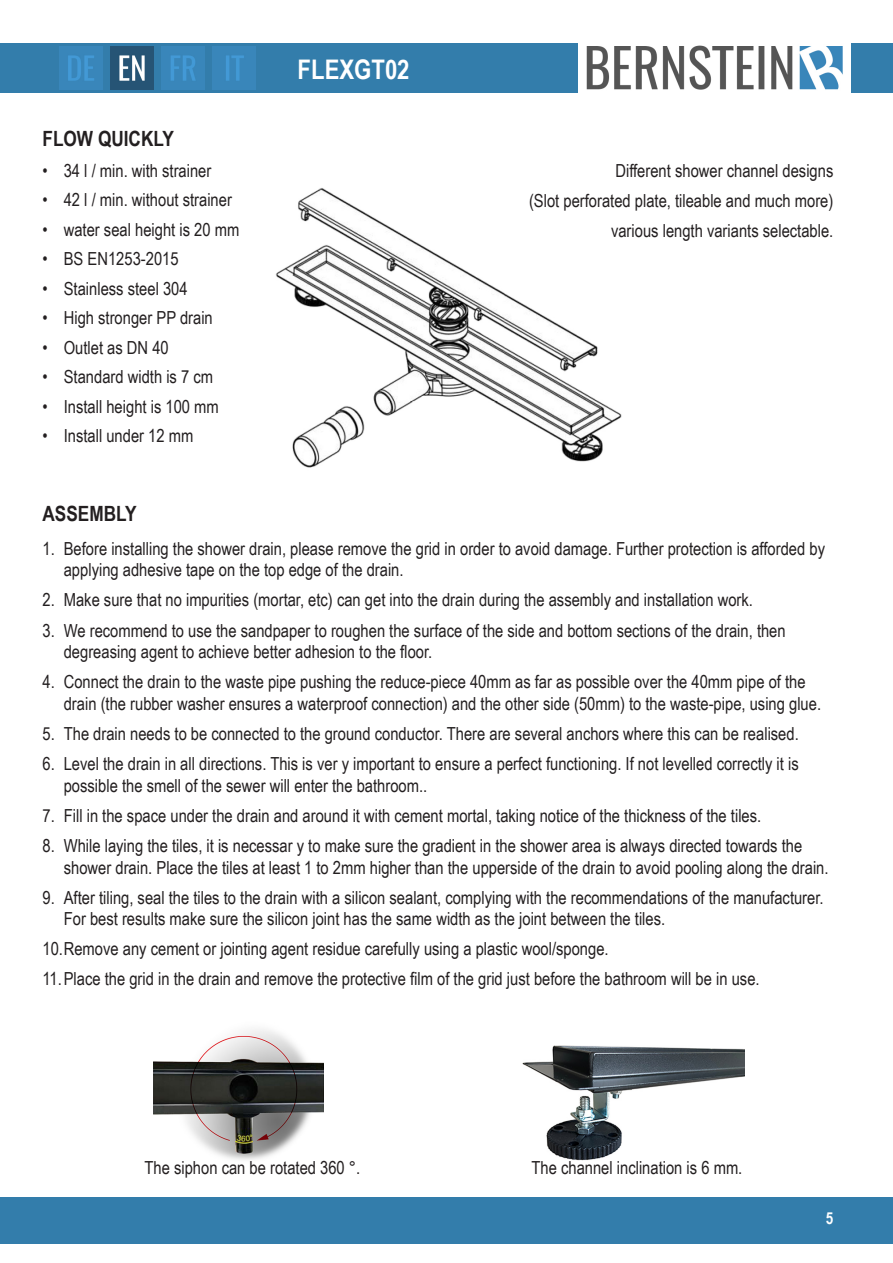
<style>
.page{position:relative;width:893px;height:1263px;background:#fff}
.page>*{position:absolute;margin:0;border:0;box-sizing:border-box;transform-origin:0 0}
.t1{font:700 27px "Arial Narrow";color:#fff}
.Überschrift{font:700 21px "Arial Narrow";color:#231f20}
.Fließtext{font:18px/21.6px "Arial Narrow";color:#231f20}
.t2{font:700 16.5px "Arial Narrow";color:#fff}
</style>
<div class="page">
<div style="left:0;top:43px;width:893px;height:50px;background:#337dab"></div>
<div style="left:0;top:1197px;width:893px;height:47px;background:#337dab"></div>
<img style="left:578px;top:43px;width:272px;height:50px">
<img style="left:60px;top:47px;width:42px;height:42px">
<img style="left:111px;top:47px;width:42px;height:42px">
<img style="left:162px;top:47px;width:42px;height:42px">
<img style="left:213px;top:47px;width:42px;height:42px">
<img style="left:153px;top:1029px;width:170px;height:131px">
<img style="left:522px;top:1045px;width:222px;height:116px">
<img style="left:275px;top:188px;width:347px;height:280px">
<p class="Überschrift" style="left:43px;top:123px;width:133px">FLOW QUICKLY</p>
<p class="Fließtext" style="left:43px;top:159px;width:170px">• 34 l / min. with strainer</p>
<p class="Fließtext" style="left:43px;top:188px;width:191px">• 42 l / min. without strainer</p>
<p class="Fließtext" style="left:43px;top:218px;width:198px">• water seal height is 20 mm</p>
<p class="Fließtext" style="left:43px;top:247px;width:138px">• BS EN1253-2015</p>
<p class="Fließtext" style="left:43px;top:277px;width:147px">• Stainless steel 304</p>
<p class="Fließtext" style="left:43px;top:306px;width:172px">• High stronger PP drain</p>
<p class="Fließtext" style="left:43px;top:336px;width:128px">• Outlet as DN 40</p>
<p class="Fließtext" style="left:43px;top:365px;width:172px">• Standard width is 7 cm</p>
<p class="Fließtext" style="left:43px;top:395px;width:178px">• Install height is 100 mm</p>
<p class="Fließtext" style="left:43px;top:424px;width:152px">• Install under 12 mm</p>
<p class="Überschrift" style="left:43px;top:498px;width:96px">ASSEMBLY</p>
<h1 class="t1" style="left:298px;top:49px;width:113px">FLEXGT02</h1>
<p class="Fließtext" style="left:615px;top:159px;width:219px">Different shower channel designs</p>
<p class="Fließtext" style="left:529px;top:189px;width:306px">(Slot perforated plate, tileable and much more)</p>
<p class="Fließtext" style="left:611px;top:219px;width:224px">various length variants selectable.</p>
<p class="Fließtext" style="left:64px;top:537px;width:763px;text-indent:-21px">1. Before installing the shower drain, please remove the grid in order to avoid damage. Further protection is afforded by applying adhesive tape on the top edge of the drain.</p>
<p class="Fließtext" style="left:43px;top:589px;width:712px">2. Make sure that no impurities (mortar, etc) can get into the drain during the assembly and installation work.</p>
<p class="Fließtext" style="left:64px;top:619px;width:723px;text-indent:-21px">3. We recommend to use the sandpaper to roughen the surface of the side and bottom sections of the drain, then degreasing agent to achieve better adhesion to the floor.</p>
<p class="Fließtext" style="left:64px;top:670px;width:759px;text-indent:-21px">4. Connect the drain to the waste pipe pushing the reduce-piece 40mm as far as possible over the 40mm pipe of the drain (the rubber washer ensures a waterproof connection) and the other side (50mm) to the waste-pipe, using glue.</p>
<p class="Fließtext" style="left:43px;top:722px;width:758px">5. The drain needs to be connected to the ground conductor. There are several anchors where this can be realised.</p>
<p class="Fließtext" style="left:64px;top:752px;width:736px;text-indent:-21px">6. Level the drain in all directions. This is ver y important to ensure a perfect functioning. If not levelled correctly it is possible the smell of the sewer will enter the bathroom..</p>
<p class="Fließtext" style="left:43px;top:804px;width:720px">7. Fill in the space under the drain and around it with cement mortal, taking notice of the thickness of the tiles.</p>
<p class="Fließtext" style="left:64px;top:834px;width:766px;text-indent:-21px">8. While laying the tiles, it is necessar y to make sure the gradient in the shower area is always directed towards the shower drain. Place the tiles at least 1 to 2mm higher than the upperside of the drain to avoid pooling along the drain.</p>
<p class="Fließtext" style="left:64px;top:886px;width:761px;text-indent:-21px">9. After tiling, seal the tiles to the drain with a silicon sealant, complying with the recommendations of the manufacturer.<br>For best results make sure the silicon joint has the same width as the joint between the tiles.</p>
<p class="Fließtext" style="left:43px;top:937px;width:568px">10. Remove any cement or jointing agent residue carefully using a plastic wool/sponge.</p>
<p class="Fließtext" style="left:43px;top:967px;width:719px">11. Place the grid in the drain and remove the protective film of the grid just before the bathroom will be in use.</p>
<p class="Fließtext" style="left:145px;top:1156px;width:217px">The siphon can be rotated 360 °.</p>
<p class="Fließtext" style="left:531px;top:1156px;width:212px">The channel inclination is 6 mm.</p>
<p class="t2" style="left:826px;top:1206px;width:9px">5</p>
</div>
